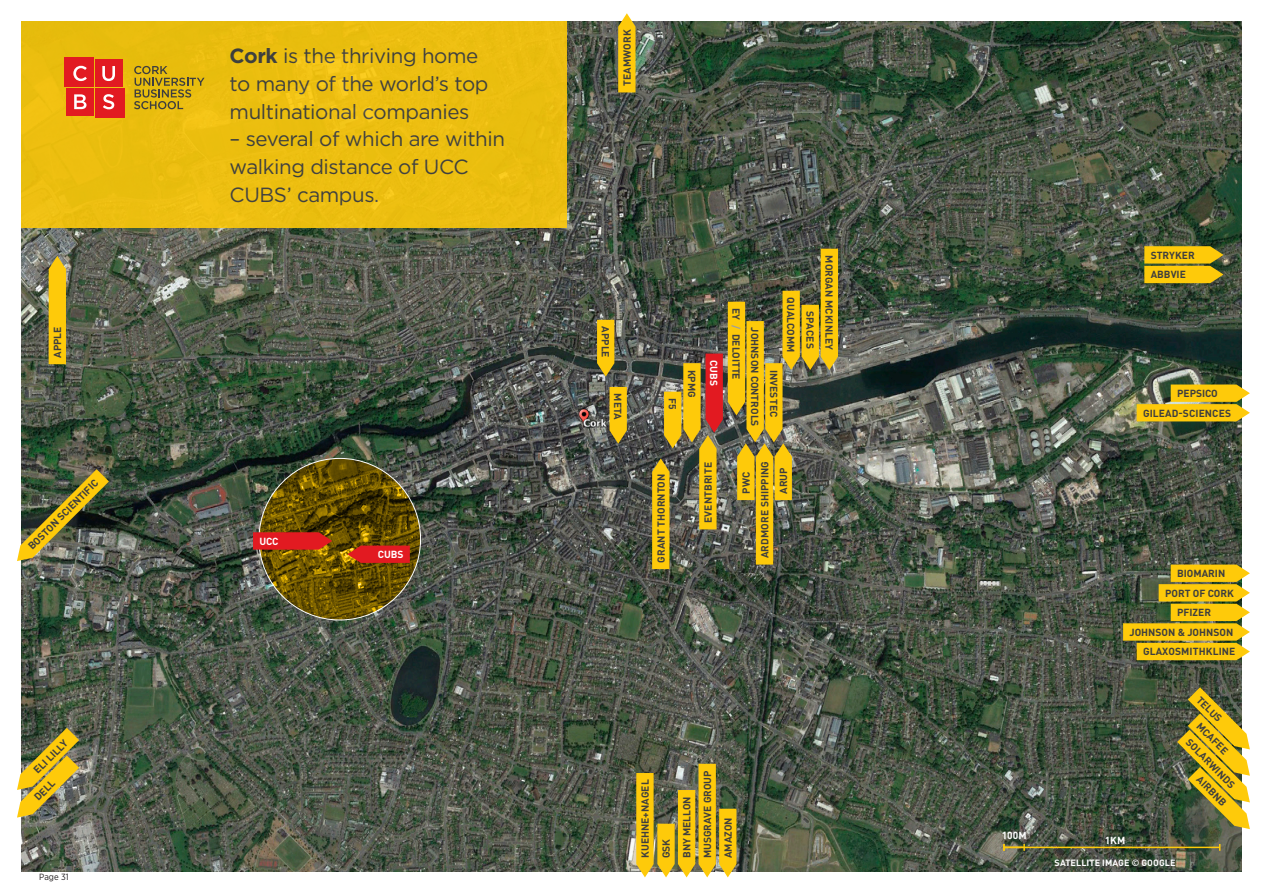
<style>
.page{position:relative;width:1263px;height:893px;background:#fff}
.page>*{position:absolute;margin:0;border:0;box-sizing:border-box;transform-origin:0 0}
.t1{font:20.55px/27.6px "Gotham";letter-spacing:-.02em;color:#3e3e3f}
.t2{font:700 10.2px "DIN Pro";color:#3e3e3f}
.t3{font:700 10.2px "DIN Pro";color:#fff}
.t4{font:700 9px "DIN Pro";letter-spacing:.01em;color:#fff}
.t5{font:9px "Gotham Narrow";color:#231f20}
.s1{font-weight:700}
.s2{color:#9d9fa2}
</style>
<div class="page">
<img style="left:22px;top:22px;width:1219px;height:849px">
<svg style="left:259px;top:458px;width:162px;height:162px;background:#695305"></svg>
<div style="left:49px;top:256px;width:17px;height:108px;background:#feca0a"></div>
<svg style="left:1144px;top:246px;width:79px;height:37px;background:#e1b710"></svg>
<svg style="left:1137px;top:384px;width:113px;height:37px;background:#ddba29"></svg>
<svg style="left:609px;top:387px;width:18px;height:57px"></svg>
<svg style="left:597px;top:320px;width:17px;height:57px"></svg>
<svg style="left:618px;top:13px;width:17px;height:79px"></svg>
<svg style="left:1177px;top:687px;width:73px;height:142px;background:#b09c33"></svg>
<img style="left:17px;top:728px;width:62px;height:90px">
<svg style="left:636px;top:764px;width:100px;height:113px;background:#c2a62d"></svg>
<img style="left:17px;top:469px;width:92px;height:92px">
<img style="left:652px;top:249px;width:186px;height:320px">
<svg style="left:1123px;top:565px;width:127px;height:95px;background:#c5a825"></svg>
<hr style="left:1004px;top:847px;width:216px;height:1px;background:#feca0a">
<svg style="left:1003px;top:844px;width:22px;height:7px"></svg>
<div style="left:21px;top:21px;width:545px;height:206px;background:#ebbe0f"></div>
<div style="left:95px;top:88px;width:30px;height:30px;background:#e21a21"></div>
<div style="left:67px;top:88px;width:27px;height:27px;background:#e21a21"></div>
<div style="left:64px;top:57px;width:30px;height:30px;background:#e21a21"></div>
<div style="left:95px;top:60px;width:27px;height:27px;background:#e21a21"></div>
<svg style="left:74px;top:94px;width:12px;height:15px"></svg>
<svg style="left:102px;top:66px;width:13px;height:15px"></svg>
<svg style="left:73px;top:66px;width:14px;height:15px"></svg>
<svg style="left:103px;top:94px;width:11px;height:15px"></svg>
<svg style="left:134px;top:66px;width:71px;height:43px"></svg>
<svg style="left:253px;top:532px;width:79px;height:18px"></svg>
<svg style="left:347px;top:546px;width:63px;height:17px"></svg>
<p class="t2" style="left:51px;top:358px;width:33px;rotate:-90deg">APPLE</p>
<p class="t2" style="left:25px;top:543px;width:96px;rotate:-45deg">BOSTON SCIENTIFIC</p>
<h1 class="t1" style="left:230px;top:42px;width:260px"><span class="s1">Cork</span> is the thriving home to many of the world’s top multinational companies</h1>
<h1 class="t1" style="left:230px;top:125px;width:277px">– several of which are within walking distance of UCC<br>CUBS’ campus.</h1>
<p class="t3" style="left:259px;top:534px;width:21px">UCC</p>
<p class="t3" style="left:378px;top:548px;width:27px">CUBS</p>
<p class="t2" style="left:620px;top:86px;width:58px;rotate:-90deg">TEAMWORK</p>
<p class="t2" style="left:612px;top:326px;width:33px;rotate:90deg">APPLE</p>
<p class="t2" style="left:625px;top:393px;width:28px;rotate:90deg">META</p>
<p class="t2" style="left:679px;top:398px;width:13px;rotate:90deg">F5</p>
<p class="t2" style="left:698px;top:370px;width:29px;rotate:90deg">KPMG</p>
<p class="t3" style="left:721px;top:360px;width:27px;rotate:90deg">CUBS</p>
<p class="t2" style="left:743px;top:308px;width:73px;rotate:90deg">EY <span class="s2">/</span> DELOITTE</p>
<p class="t2" style="left:762px;top:327px;width:100px;rotate:90deg">JOHNSON CONTROLS</p>
<p class="t2" style="left:780px;top:370px;width:49px;rotate:90deg">INVESTEC</p>
<p class="t2" style="left:798px;top:297px;width:57px;rotate:90deg">QUALCOMM</p>
<p class="t2" style="left:817px;top:311px;width:39px;rotate:90deg">SPACES</p>
<p class="t2" style="left:836px;top:255px;width:96px;rotate:90deg">MORGAN MCKINLEY</p>
<p class="t2" style="left:654px;top:563px;width:91px;rotate:-90deg">GRANT THORNTON</p>
<p class="t2" style="left:701px;top:523px;width:62px;rotate:-90deg">EVENTBRITE</p>
<p class="t2" style="left:739px;top:494px;width:23px;rotate:-90deg">PWC</p>
<p class="t2" style="left:758px;top:558px;width:99px;rotate:-90deg">ARDMORE SHIPPING</p>
<p class="t2" style="left:777px;top:494px;width:28px;rotate:-90deg">ARUP</p>
<p class="t2" style="left:31px;top:767px;width:45px;rotate:-45deg">ELI LILLY</p>
<p class="t2" style="left:31px;top:794px;width:26px;rotate:-45deg">DELL</p>
<p class="t2" style="left:638px;top:858px;width:80px;rotate:-90deg">KUEHNE+NAGEL</p>
<p class="t5" style="left:39px;top:871px;width:31px">Page 31</p>
<p class="t2" style="left:659px;top:858px;width:21px;rotate:-90deg">GSK</p>
<p class="t2" style="left:680px;top:858px;width:63px;rotate:-90deg">BNY MELLON</p>
<p class="t2" style="left:701px;top:858px;width:89px;rotate:-90deg">MUSGRAVE GROUP</p>
<p class="t2" style="left:721px;top:858px;width:42px;rotate:-90deg">AMAZON</p>
<p class="t2" style="left:1151px;top:248px;width:45px">STRYKER</p>
<p class="t2" style="left:1151px;top:268px;width:37px">ABBVIE</p>
<p class="t2" style="left:1177px;top:387px;width:42px">PEPSICO</p>
<p class="t2" style="left:1143px;top:406px;width:89px">GILEAD-SCIENCES</p>
<p class="t3" style="left:1002px;top:829px;width:26px">100M</p>
<p class="t2" style="left:1177px;top:567px;width:50px">BIOMARIN</p>
<p class="t2" style="left:1165px;top:586px;width:70px">PORT OF CORK</p>
<p class="t2" style="left:1177px;top:606px;width:35px">PFIZER</p>
<p class="t2" style="left:1129px;top:625px;width:105px">JOHNSON &amp; JOHNSON</p>
<p class="t2" style="left:1143px;top:645px;width:94px">GLAXOSMITHKLINE</p>
<p class="t2" style="left:1203px;top:693px;width:32px;rotate:45deg">TELUS</p>
<p class="t2" style="left:1203px;top:720px;width:41px;rotate:45deg">MCAFEE</p>
<p class="t2" style="left:1203px;top:773px;width:39px;rotate:45deg">AIRBNB</p>
<p class="t2" style="left:1192px;top:736px;width:66px;rotate:45deg">SOLARWINDS</p>
<p class="t3" style="left:1105px;top:833px;width:22px">1KM</p>
<p class="t4" style="left:1054px;top:857px;width:122px">SATELLITE IMAGE © GOOGLE</p>
</div>
